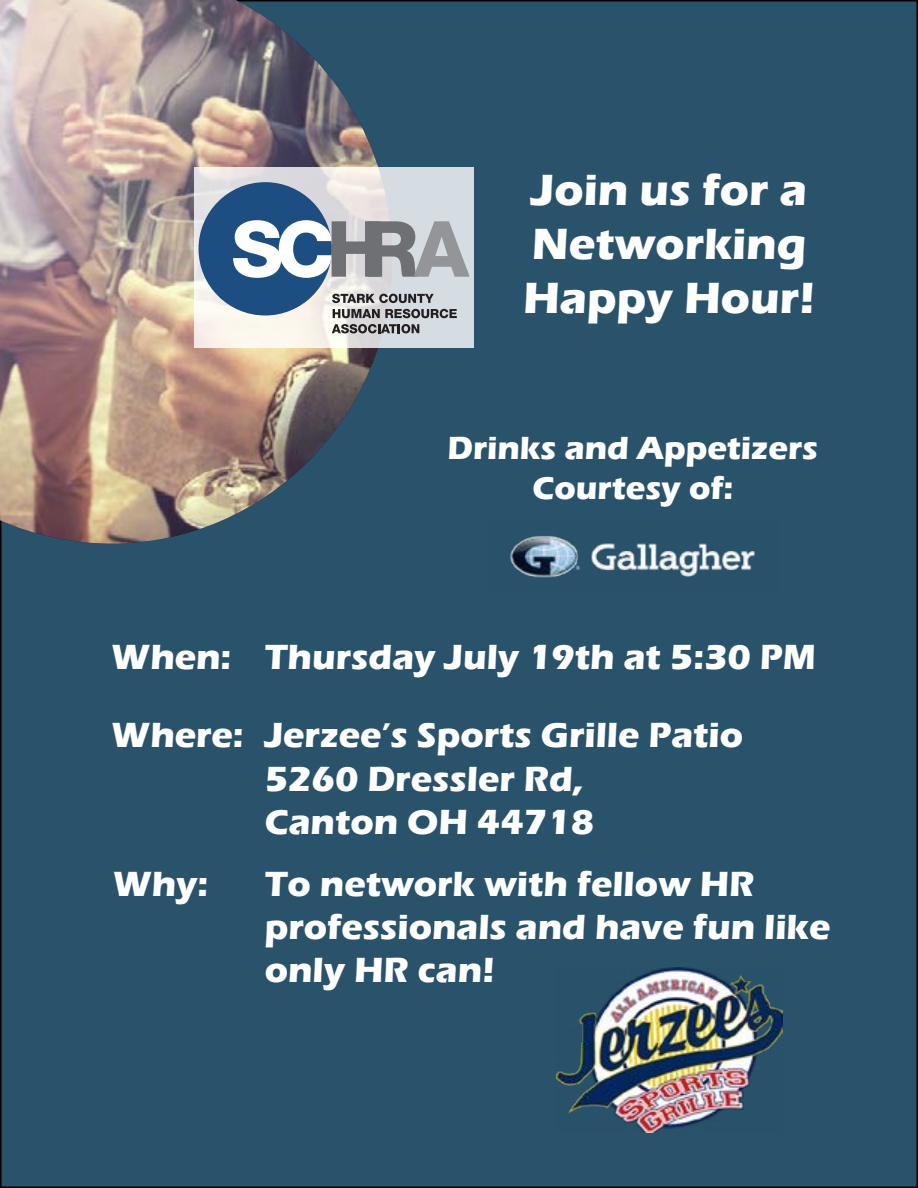
<style>
.page{position:relative;width:918px;height:1188px;background:#fff}
.page>*{position:absolute;margin:0;border:0;box-sizing:border-box;transform-origin:0 0}
.t1{font:700 45px/54px "Eras ITC";color:#fff}
.t2{font:700 36px/43.2px "Eras ITC";color:#fff}
.t3{font:700 33px/39.6px "Eras ITC";color:#fff;text-align:center}
</style>
<div class="page">
<div style="left:1px;top:1px;width:916px;height:1186px;background:#28536b"></div>
<img style="left:0;top:0;width:392px;height:544px">
<svg style="left:194px;top:167px;width:279px;height:180px;fill:#dcdde2"></svg>
<div style="left:199px;top:182px;width:133px;height:133px;background:#1c4e82;border-radius:50%"></div>
<svg style="left:233px;top:220px;width:237px;height:58px"></svg>
<svg style="left:332px;top:294px;width:102px;height:9px"></svg>
<svg style="left:333px;top:309px;width:124px;height:9px"></svg>
<svg style="left:332px;top:324px;width:87px;height:9px"></svg>
<img style="left:510px;top:535px;width:245px;height:43px">
<img style="left:556px;top:968px;width:227px;height:164px">
<p class="t1" style="left:523px;top:163px;width:293px">Join us for a<br>Networking<br>Happy Hour!</p>
<p class="t3" style="left:447px;top:429px;width:372px">Drinks and Appetizers<br>Courtesy of:</p>
<p class="t2" style="left:111px;top:618px;width:134px;line-height:78.6px">When:<br>Where:</p>
<p class="t2" style="left:113px;top:862px;width:97px">Why:</p>
<p class="t2" style="left:265px;top:618px;width:553px;line-height:78.6px">Thursday July 19th at 5:30 PM<br>Jerzee’s Sports Grille Patio</p>
<p class="t2" style="left:265px;top:757px;width:331px">5260 Dressler Rd,<br>Canton OH 44718</p>
<p class="t2" style="left:265px;top:862px;width:567px">To network with fellow HR professionals and have fun like only HR can!</p>
</div>
